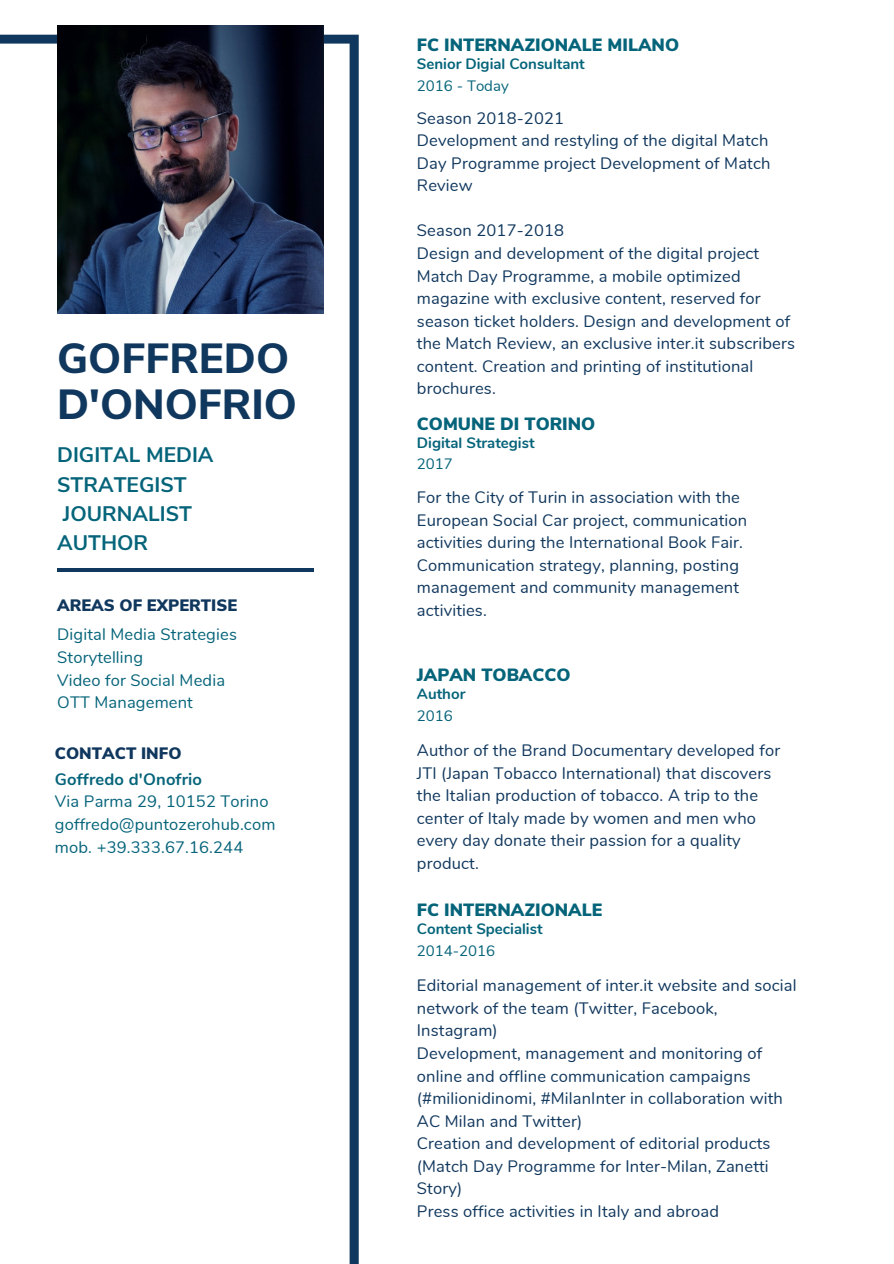
<style>
.page{position:relative;width:894px;height:1264px;background:#fff}
.page>*{position:absolute;margin:0;border:0;box-sizing:border-box;transform-origin:0 0}
.t1{font:800 42px "Nunito Sans";color:#10375d}
.t2{font:700 21px/29.2px "Nunito Sans";color:#05647a}
.t3{font:900 17.7px "Nunito Sans";color:#05647a}
.t4{font:16.5px/22.5px "Nunito";letter-spacing:.01em;color:#10375d}
.t5{font:16.5px "Nunito";letter-spacing:.01em;color:#05647a}
.t6{font:900 16.5px "Nunito Sans";color:#10375d}
.t7{font:700 16.5px "Nunito";letter-spacing:.01em;color:#05647a}
.t8{font:700 15px "Nunito";color:#05647a}
.t9{font:15px "Nunito";color:#05647a}
</style>
<div class="page">
<svg style="left:0;top:35px;width:358px;height:1228px"></svg>
<hr style="left:57px;top:568px;width:257px;height:4px;background:#10375d">
<img style="left:57px;top:26px;width:266px;height:287px">
<p class="t1" style="left:57px;top:330px;width:233px">GOFFREDO</p>
<p class="t1" style="left:57px;top:376px;width:241px">D'ONOFRIO</p>
<p class="t2" style="left:57px;top:441px;width:158px">DIGITAL MEDIA<br>STRATEGIST<br>JOURNALIST</p>
<p class="t2" style="left:57px;top:529px;width:92px">AUTHOR</p>
<p class="t6" style="left:57px;top:594px;width:181px">AREAS OF EXPERTISE</p>
<p class="t5" style="left:57px;top:623px;width:181px">Digital Media Strategies</p>
<p class="t5" style="left:57px;top:646px;width:87px">Storytelling</p>
<p class="t5" style="left:57px;top:669px;width:169px">Video for Social Media</p>
<p class="t5" style="left:57px;top:691px;width:137px">OTT Management</p>
<p class="t6" style="left:55px;top:742px;width:128px">CONTACT INFO</p>
<p class="t7" style="left:55px;top:768px;width:148px">Goffredo d'Onofrio</p>
<p class="t5" style="left:55px;top:790px;width:215px">Via Parma 29, 10152 Torino</p>
<p class="t5" style="left:55px;top:813px;width:222px">goffredo@puntozerohub.com</p>
<p class="t5" style="left:55px;top:835px;width:190px">mob. +39.333.67.16.244</p>
<p class="t3" style="left:417px;top:33px;width:263px">FC INTERNAZIONALE MILANO</p>
<p class="t8" style="left:417px;top:54px;width:169px">Senior Digial Consultant</p>
<p class="t9" style="left:417px;top:75px;width:93px">2016 - Today</p>
<p class="t4" style="left:417px;top:107px;width:149px">Season 2018-2021</p>
<p class="t4" style="left:417px;top:130px;width:355px">Development and restyling of the digital Match<br>Day Programme project Development of Match<br>Review</p>
<p class="t4" style="left:417px;top:220px;width:149px">Season 2017-2018</p>
<p class="t4" style="left:417px;top:242px;width:379px">Design and development of the digital project Match Day Programme, a mobile optimized magazine with exclusive content, reserved for season ticket holders. Design and development of the Match Review, an exclusive inter.it subscribers content. Creation and printing of institutional brochures.</p>
<p class="t3" style="left:417px;top:411px;width:180px">COMUNE DI TORINO</p>
<p class="t8" style="left:417px;top:432px;width:119px">Digital Strategist</p>
<p class="t9" style="left:417px;top:454px;width:37px">2017</p>
<p class="t4" style="left:417px;top:486px;width:332px">For the City of Turin in association with the<br>European Social Car project, communication activities during the International Book Fair.</p>
<p class="t4" style="left:417px;top:554px;width:323px;text-align:justify">Communication strategy, planning, posting management and community management activities.</p>
<p class="t3" style="left:417px;top:663px;width:155px">JAPAN TOBACCO</p>
<p class="t8" style="left:417px;top:684px;width:50px">Author</p>
<p class="t9" style="left:417px;top:705px;width:37px">2016</p>
<p class="t4" style="left:417px;top:739px;width:365px">Author of the Brand Documentary developed for JTI (Japan Tobacco International) that discovers the Italian production of tobacco. A trip to the center of Italy made by women and men who every day donate their passion for a quality product.</p>
<p class="t3" style="left:417px;top:898px;width:187px">FC INTERNAZIONALE</p>
<p class="t8" style="left:417px;top:919px;width:127px">Content Specialist</p>
<p class="t9" style="left:417px;top:941px;width:80px">2014-2016</p>
<p class="t4" style="left:417px;top:974px;width:381px">Editorial management of inter.it website and social network of the team (Twitter, Facebook,<br>Instagram)</p>
<p class="t4" style="left:417px;top:1042px;width:367px">Development, management and monitoring of online and offline communication campaigns (#milionidinomi, #MilanInter in collaboration with AC Milan and Twitter)</p>
<p class="t4" style="left:417px;top:1132px;width:355px;text-align:justify">Creation and development of editorial products (Match Day Programme for Inter-Milan, Zanetti Story)</p>
<p class="t4" style="left:417px;top:1199px;width:303px">Press office activities in Italy and abroad</p>
</div>
